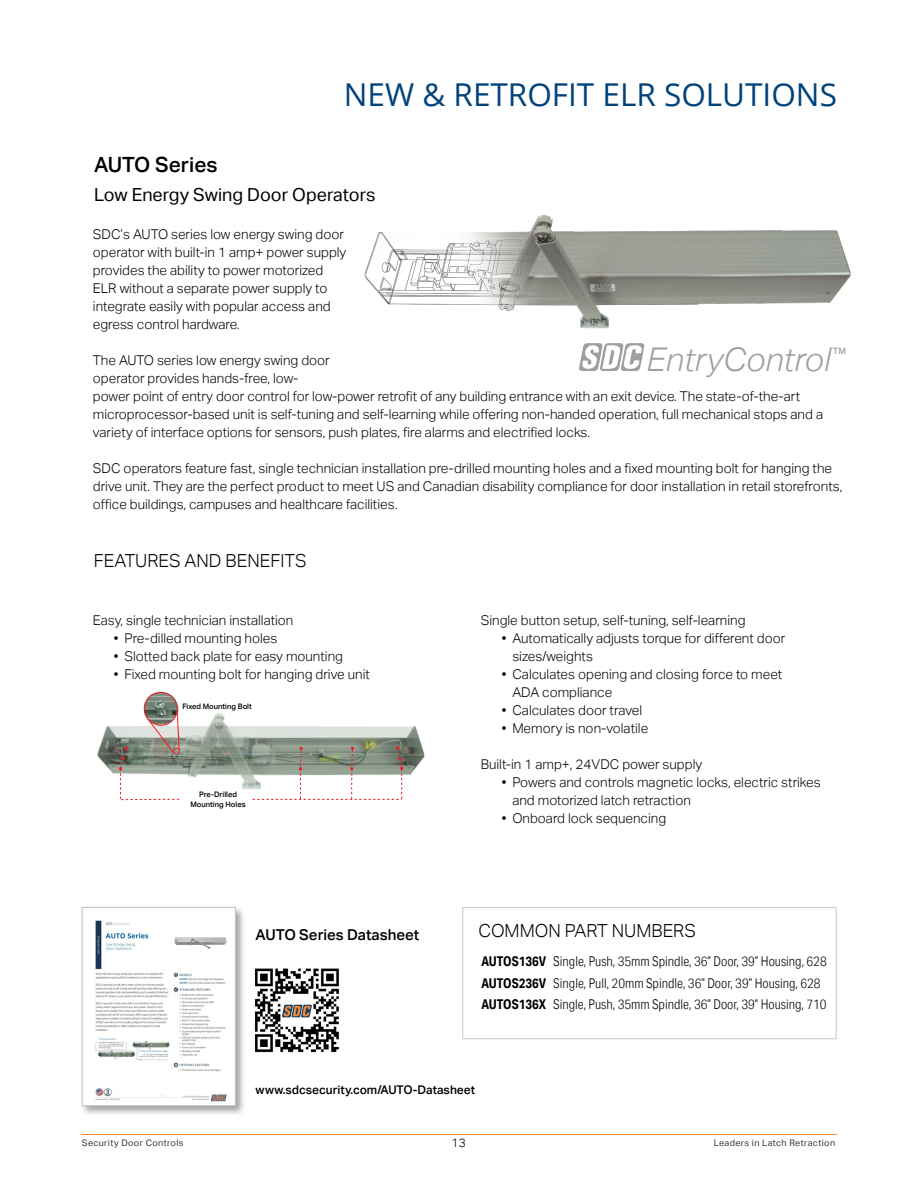
<style>
.page{position:relative;width:918px;height:1188px;background:#fff}
.page>*{position:absolute;margin:0;border:0;box-sizing:border-box;transform-origin:0 0}
.t1{font:italic 300 32.7px "Aktiv Grotesk";color:#9d9fa2}
.t2{font:31.5px "Open Sans";color:#00427a}
.t3{font:500 21px "Aktiv Grotesk";color:#000}
.t4{font:300 18px "Aktiv Grotesk";color:#000}
.t5{font:18px "Aktiv Grotesk";color:#000}
.t6{font:500 15px "Aktiv Grotesk";color:#000}
.t7{font:300 13.5px/18px "Aktiv Grotesk";color:#000}
.t8{font:300 13.5px/21.8px "Aktiv Grotesk Cd";color:#000}
.t9{font:500 12px "Aktiv Grotesk";color:#000}
.t10{font:300 12px "Aktiv Grotesk";color:#000}
.t11{font:9px "Aktiv Grotesk";letter-spacing:.04em;color:#343433}
.t12{font:500 8.85px "Aktiv Grotesk";color:#9d9fa2}
.t13{font:500 7.5px/10.1px "Aktiv Grotesk";color:#000;text-align:center}
.s1{font-weight:700}
</style>
<div class="page">
<hr style="left:81px;top:1134px;width:756px;height:1px;background:#f58732">
<img style="left:364px;top:215px;width:487px;height:114px">
<svg style="left:579px;top:343px;width:66px;height:28px"></svg>
<img style="left:97px;top:713px;width:328px;height:77px">
<svg style="left:253px;top:746px;width:150px;height:54px"></svg>
<svg style="left:119px;top:709px;width:60px;height:91px"></svg>
<img style="left:143px;top:692px;width:35px;height:34px">
<div style="left:144px;top:692px;width:33px;height:34px;border:1px solid #ed1d24;border-radius:50%"></div>
<div style="left:80px;top:905px;width:166px;height:212px;background:#000;opacity:.36"></div>
<img style="left:84px;top:909px;width:149px;height:195px">
<div style="left:82px;top:907px;width:153px;height:199px;border:1px solid #bcbec0"></div>
<img style="left:255px;top:968px;width:84px;height:85px">
<div style="left:462px;top:907px;width:375px;height:132px;background:#fff;border:1px solid #c7c8ca"></div>
<h2 class="t2" style="left:344px;top:73px;width:495px">NEW &amp; RETROFIT ELR SOLUTIONS</h2>
<h3 class="t3" style="left:94px;top:153px;width:125px">AUTO Series</h3>
<h3 class="t5" style="left:94px;top:184px;width:283px">Low Energy Swing Door Operators</h3>
<p class="t7" style="left:93px;top:225px;width:255px">SDC’s AUTO series low energy swing door operator with built-in 1 amp+ power supply provides the ability to power motorized ELR without a separate power supply to integrate easily with popular access and egress control hardware.</p>
<p class="t7" style="left:93px;top:351px;width:732px">The AUTO series low energy swing door<br>operator provides hands-free, low-<br>power point of entry door control for low-power retrofit of any building entrance with an exit device. The state-of-the-art microprocessor-based unit is self-tuning and self-learning while offering non-handed operation, full mechanical stops and a variety of interface options for sensors, push plates, fire alarms and electrified locks.</p>
<p class="t7" style="left:93px;top:459px;width:751px">SDC operators feature fast, single technician installation pre-drilled mounting holes and a fixed mounting bolt for hanging the drive unit. They are the perfect product to meet US and Canadian disability compliance for door installation in retail storefronts, office buildings, campuses and healthcare facilities.</p>
<h1 class="t1" style="left:647px;top:340px;width:186px">EntryControl</h1>
<p class="t12" style="left:833px;top:346px;width:14px">TM</p>
<h3 class="t4" style="left:94px;top:551px;width:214px">FEATURES AND BENEFITS</h3>
<p class="t7" style="left:93px;top:611px;width:202px">Easy, single technician installation</p>
<p class="t7" style="left:114px;top:629px;width:165px">• Pre-dilled mounting holes</p>
<p class="t7" style="left:114px;top:647px;width:231px">• Slotted back plate for easy mounting</p>
<p class="t7" style="left:114px;top:665px;width:257px">• Fixed mounting bolt for hanging drive unit</p>
<p class="t13" style="left:182px;top:701px;width:71px">Fixed Mounting Bolt</p>
<p class="t13" style="left:190px;top:789px;width:57px">Pre-Drilled<br>Mounting Holes</p>
<p class="t6" style="left:256px;top:926px;width:165px">AUTO Series Datasheet</p>
<p class="t7" style="left:481px;top:611px;width:266px">Single button setup, self-tuning, self-learning</p>
<p class="t7" style="left:512px;top:629px;width:275px;text-indent:-11px">• Automatically adjusts torque for different door sizes/weights</p>
<p class="t7" style="left:512px;top:665px;width:272px;text-indent:-11px">• Calculates opening and closing force to meet<br>ADA compliance</p>
<p class="t7" style="left:502px;top:701px;width:142px">• Calculates door travel</p>
<p class="t7" style="left:502px;top:719px;width:148px">• Memory is non-volatile</p>
<p class="t7" style="left:481px;top:755px;width:223px">Built-in 1 amp+, 24VDC power supply</p>
<p class="t7" style="left:512px;top:773px;width:310px;text-indent:-11px">• Powers and controls magnetic locks, electric strikes and motorized latch retraction</p>
<p class="t7" style="left:502px;top:809px;width:166px">• Onboard lock sequencing</p>
<h3 class="t4" style="left:478px;top:920px;width:219px">COMMON PART NUMBERS</h3>
<p class="t8" style="left:481px;top:950px;width:347px"><span class="s1">AUTOS136V</span> Single, Push, 35mm Spindle, 36” Door, 39” Housing, 628<br><span class="s1">AUTOS236V</span> Single, Pull, 20mm Spindle, 36” Door, 39” Housing, 628<br><span class="s1">AUTOS136X</span> Single, Push, 35mm Spindle, 36” Door, 39” Housing, 710</p>
<p class="t9" style="left:256px;top:1083px;width:221px">www.sdcsecurity.com/AUTO-Datasheet</p>
<p class="t11" style="left:82px;top:1137px;width:103px">Security Door Controls</p>
<p class="t10" style="left:452px;top:1136px;width:16px">13</p>
<p class="t11" style="left:714px;top:1137px;width:123px">Leaders in Latch Retraction</p>
</div>
